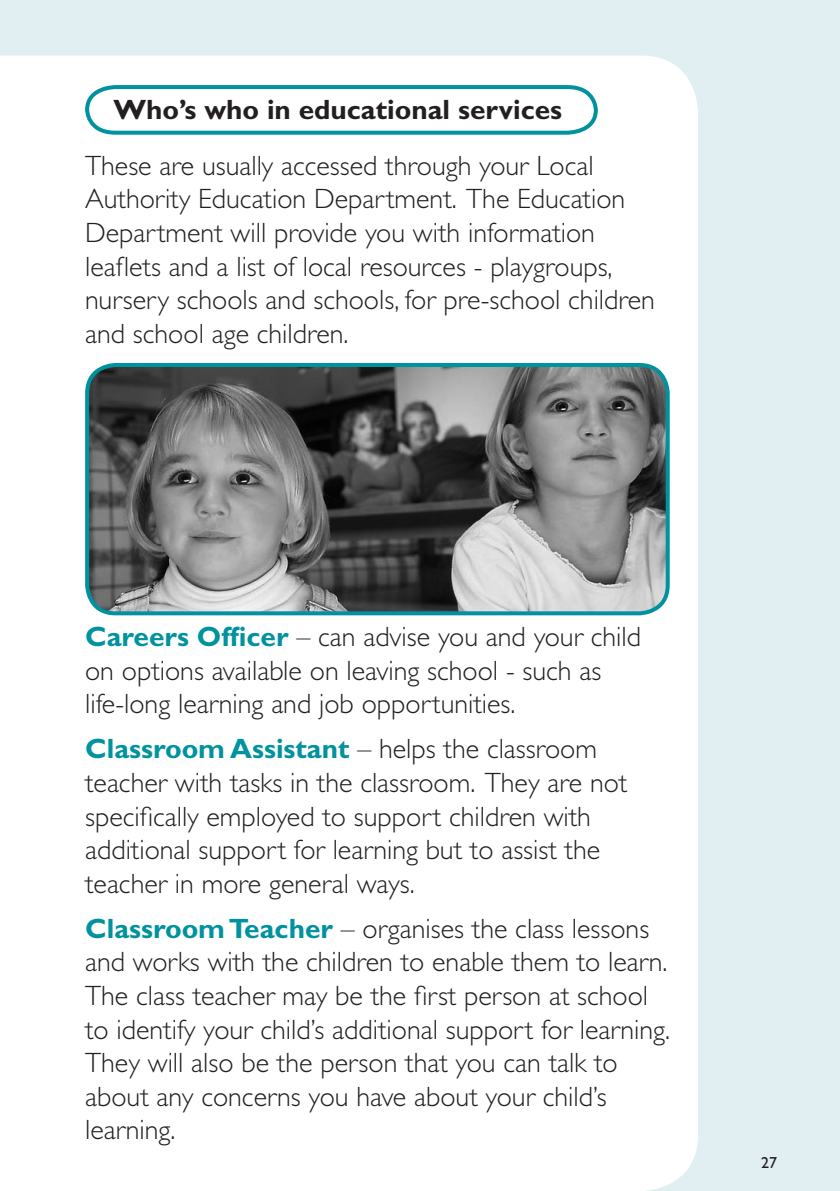
<style>
.page{position:relative;width:840px;height:1191px;background:#fff}
.page>*{position:absolute;margin:0;border:0;box-sizing:border-box;transform-origin:0 0}
.t1{font:300 28px/33.6px "Gill Sans";color:#231f20}
.t2{font:700 28px "Gill Sans";color:#231f20}
.t3{font:16px "Gill Sans";color:#231f20}
.s1{font-weight:700;color:#00929f}
</style>
<div class="page">
<div style="left:0;top:0;width:839px;height:1191px;background:#e1eff2"></div>
<div style="left:0;top:56px;width:697px;height:1135px;background:#fff"></div>
<div style="left:0;top:1178px;width:643px;height:13px;background:#fff"></div>
<svg style="left:83px;top:83px;width:516px;height:54px;background:#d7eef0"></svg>
<img style="left:87px;top:365px;width:580px;height:248px;border-radius:28px">
<div style="left:85px;top:363px;width:584px;height:252px;border:4px solid #00929f;border-radius:28px"></div>
<p class="t2" style="left:113px;top:93px;width:450px">Who’s who in educational services</p>
<p class="t1" style="left:85px;top:148px;width:571px">These are usually accessed through your Local Authority Education Department. The Education Department will provide you with information leaflets and a list of local resources - playgroups, nursery schools and schools, for pre-school children and school age children.</p>
<p class="t1" style="left:85px;top:620px;width:557px"><span class="s1">Careers Officer</span> – can advise you and your child on options available on leaving school - such as life-long learning and job opportunities.</p>
<p class="t1" style="left:85px;top:732px;width:543px"><span class="s1">Classroom Assistant</span> – helps the classroom teacher with tasks in the classroom. They are not specifically employed to support children with additional support for learning but to assist the teacher in more general ways.</p>
<p class="t1" style="left:85px;top:911px;width:586px"><span class="s1">Classroom Teacher</span> – organises the class lessons and works with the children to enable them to learn.<br>The class teacher may be the first person at school to identify your child’s additional support for learning.<br>They will also be the person that you can talk to about any concerns you have about your child’s learning.</p>
<p class="t3" style="left:760px;top:1153px;width:9px">27</p>
</div>
